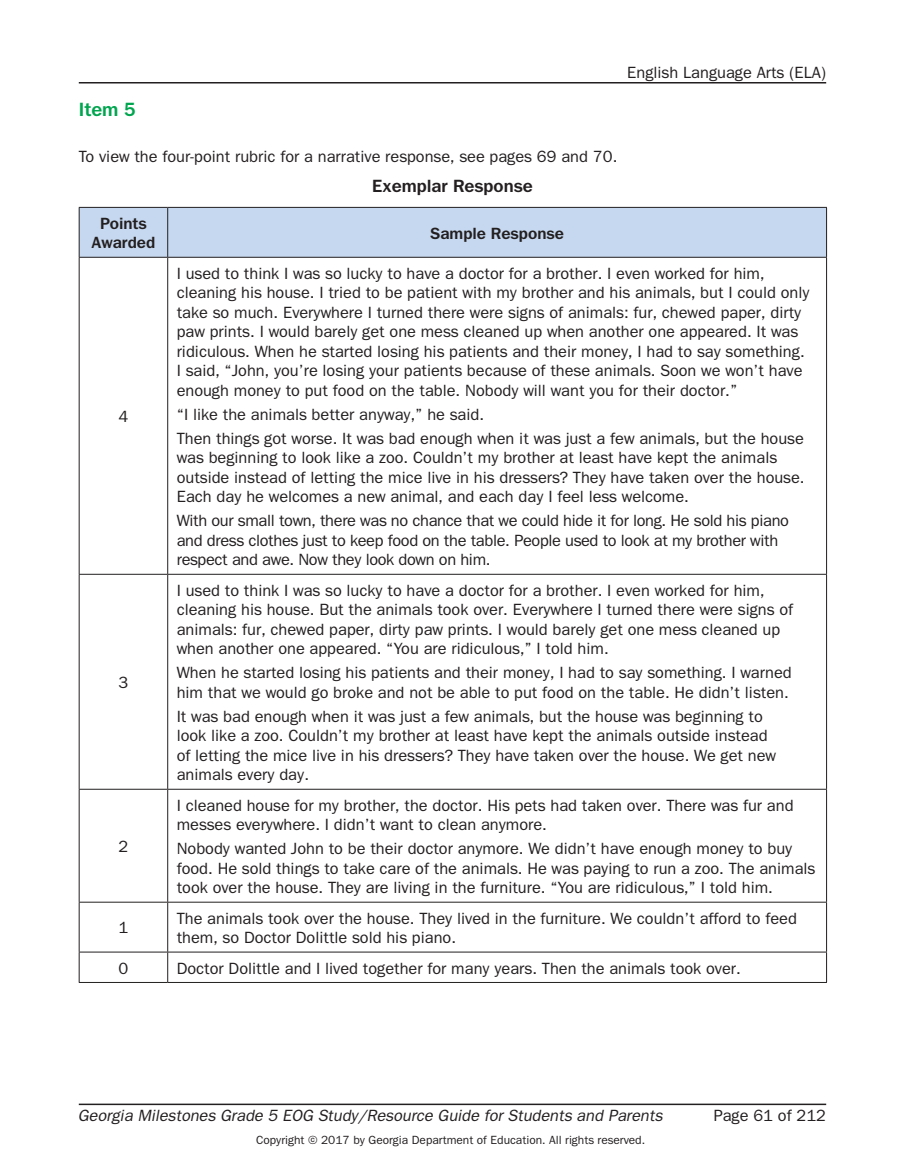
<style>
.page{position:relative;width:905px;height:1175px;background:#fff}
.page>*{position:absolute;margin:0;border:0;box-sizing:border-box;transform-origin:0 0}
.t1{font:700 19.5px "Tee Franklin";color:#00a54f}
.t2{font:700 18px "Tee Franklin";color:#231f20}
.t3{font:500 16.5px/19.5px "Tee Franklin";color:#231f20}
.t4{font:500 16.5px/19.5px "Tee Franklin";letter-spacing:-.02em;color:#231f20}
.t5{font:italic 500 16.5px "Tee Franklin";color:#231f20}
.t6{font:700 16.5px/19.5px "Tee Franklin";color:#231f20;text-align:center}
.t7{font:500 12px "Tee Franklin";color:#231f20}
</style>
<div class="page">
<hr style="left:79px;top:1103px;width:747px;height:2px;background:#231f20">
<hr style="left:79px;top:82px;width:747px;height:1px;background:#231f20">
<div style="left:80px;top:208px;width:746px;height:49px;background:#c6d8ef"></div>
<hr style="left:167px;top:208px;width:1px;height:49px;background:#231f20">
<hr style="left:167px;top:258px;width:1px;height:316px;background:#231f20">
<hr style="left:826px;top:258px;width:1px;height:316px;background:#231f20">
<hr style="left:79px;top:574px;width:89px;height:1px;background:#231f20">
<hr style="left:168px;top:574px;width:658px;height:1px;background:#231f20">
<hr style="left:167px;top:574px;width:1px;height:215px;background:#231f20">
<hr style="left:826px;top:574px;width:1px;height:215px;background:#231f20">
<hr style="left:79px;top:789px;width:89px;height:1px;background:#231f20">
<hr style="left:168px;top:789px;width:658px;height:1px;background:#231f20">
<hr style="left:167px;top:789px;width:1px;height:112px;background:#231f20">
<hr style="left:826px;top:789px;width:1px;height:112px;background:#231f20">
<hr style="left:79px;top:901px;width:89px;height:1px;background:#231f20">
<hr style="left:168px;top:901px;width:658px;height:1px;background:#231f20">
<hr style="left:167px;top:902px;width:1px;height:49px;background:#231f20">
<hr style="left:826px;top:902px;width:1px;height:49px;background:#231f20">
<hr style="left:79px;top:951px;width:89px;height:1px;background:#231f20">
<hr style="left:168px;top:951px;width:658px;height:1px;background:#231f20">
<hr style="left:167px;top:952px;width:1px;height:30px;background:#231f20">
<hr style="left:826px;top:952px;width:1px;height:30px;background:#231f20">
<hr style="left:79px;top:258px;width:1px;height:316px;background:#231f20">
<hr style="left:79px;top:574px;width:1px;height:215px;background:#231f20">
<hr style="left:79px;top:789px;width:1px;height:112px;background:#231f20">
<hr style="left:79px;top:902px;width:1px;height:49px;background:#231f20">
<hr style="left:79px;top:952px;width:1px;height:30px;background:#231f20">
<hr style="left:79px;top:982px;width:89px;height:1px;background:#231f20">
<hr style="left:168px;top:982px;width:658px;height:1px;background:#231f20">
<hr style="left:79px;top:207px;width:89px;height:1px;background:#231f20">
<hr style="left:79px;top:208px;width:1px;height:49px;background:#231f20">
<hr style="left:168px;top:207px;width:658px;height:1px;background:#231f20">
<hr style="left:826px;top:208px;width:1px;height:49px;background:#231f20">
<hr style="left:79px;top:257px;width:89px;height:1px;background:#231f20">
<hr style="left:168px;top:257px;width:658px;height:1px;background:#231f20">
<p class="t1" style="left:79px;top:98px;width:59px">Item 5</p>
<p class="t3" style="left:79px;top:147px;width:540px">To view the four-point rubric for a narrative response, see pages 69 and 70.</p>
<p class="t2" style="left:372px;top:175px;width:162px">Exemplar Response</p>
<p class="t6" style="left:92px;top:213px;width:65px">Points<br>Awarded</p>
<p class="t6" style="left:430px;top:223px;width:135px">Sample Response</p>
<p class="t3" style="left:627px;top:62px;width:200px">English Language Arts (ELA)</p>
<p class="t3" style="left:118px;top:406px;width:11px">4</p>
<p class="t3" style="left:118px;top:672px;width:11px">3</p>
<p class="t3" style="left:118px;top:836px;width:11px">2</p>
<p class="t3" style="left:177px;top:263px;width:634px">I used to think I was so lucky to have a doctor for a brother. I even worked for him, cleaning his house. I tried to be patient with my brother and his animals, but I could only take so much. Everywhere I turned there were signs of animals: fur, chewed paper, dirty paw prints. I would barely get one mess cleaned up when another one appeared. It was ridiculous. When he started losing his patients and their money, I had to say something.<br>I said, “John, you’re losing your patients because of these animals. Soon we won’t have enough money to put food on the table. Nobody will want you for their doctor.”</p>
<p class="t3" style="left:177px;top:402px;width:628px;line-height:24px">“I like the animals better anyway,” he said.<br>Then things got worse. It was bad enough when it was just a few animals, but the house</p>
<p class="t3" style="left:177px;top:448px;width:629px">was beginning to look like a zoo. Couldn’t my brother at least have kept the animals outside instead of letting the mice live in his dressers? They have taken over the house.<br>Each day he welcomes a new animal, and each day I feel less welcome.</p>
<p class="t4" style="left:177px;top:511px;width:613px">With our small town, there was no chance that we could hide it for long. He sold his piano and dress clothes just to keep food on the table. People used to look at my brother with respect and awe. Now they look down on him.</p>
<p class="t3" style="left:177px;top:580px;width:618px">I used to think I was so lucky to have a doctor for a brother. I even worked for him, cleaning his house. But the animals took over. Everywhere I turned there were signs of animals: fur, chewed paper, dirty paw prints. I would barely get one mess cleaned up when another one appeared. “You are ridiculous,” I told him.</p>
<p class="t3" style="left:177px;top:663px;width:616px">When he started losing his patients and their money, I had to say something. I warned him that we would go broke and not be able to put food on the table. He didn’t listen.</p>
<p class="t3" style="left:177px;top:706px;width:601px">It was bad enough when it was just a few animals, but the house was beginning to look like a zoo. Couldn’t my brother at least have kept the animals outside instead of letting the mice live in his dressers? They have taken over the house. We get new animals every day.</p>
<p class="t3" style="left:177px;top:795px;width:618px">I cleaned house for my brother, the doctor. His pets had taken over. There was fur and messes everywhere. I didn’t want to clean anymore.</p>
<p class="t3" style="left:177px;top:839px;width:640px">Nobody wanted John to be their doctor anymore. We didn’t have enough money to buy food. He sold things to take care of the animals. He was paying to run a zoo. The animals took over the house. They are living in the furniture. “You are ridiculous,” I told him.</p>
<p class="t3" style="left:118px;top:918px;width:11px">1</p>
<p class="t3" style="left:177px;top:908px;width:621px">The animals took over the house. They lived in the furniture. We couldn’t afford to feed them, so Doctor Dolittle sold his piano.</p>
<p class="t3" style="left:118px;top:958px;width:11px">0</p>
<p class="t3" style="left:177px;top:958px;width:565px">Doctor Dolittle and I lived together for many years. Then the animals took over.</p>
<p class="t5" style="left:79px;top:1105px;width:586px">Georgia Milestones Grade 5 EOG Study/Resource Guide for Students and Parents</p>
<p class="t3" style="left:713px;top:1105px;width:114px">Page 61 of 212</p>
<p class="t7" style="left:256px;top:1132px;width:390px">Copyright © 2017 by Georgia Department of Education. All rights reserved.</p>
</div>
